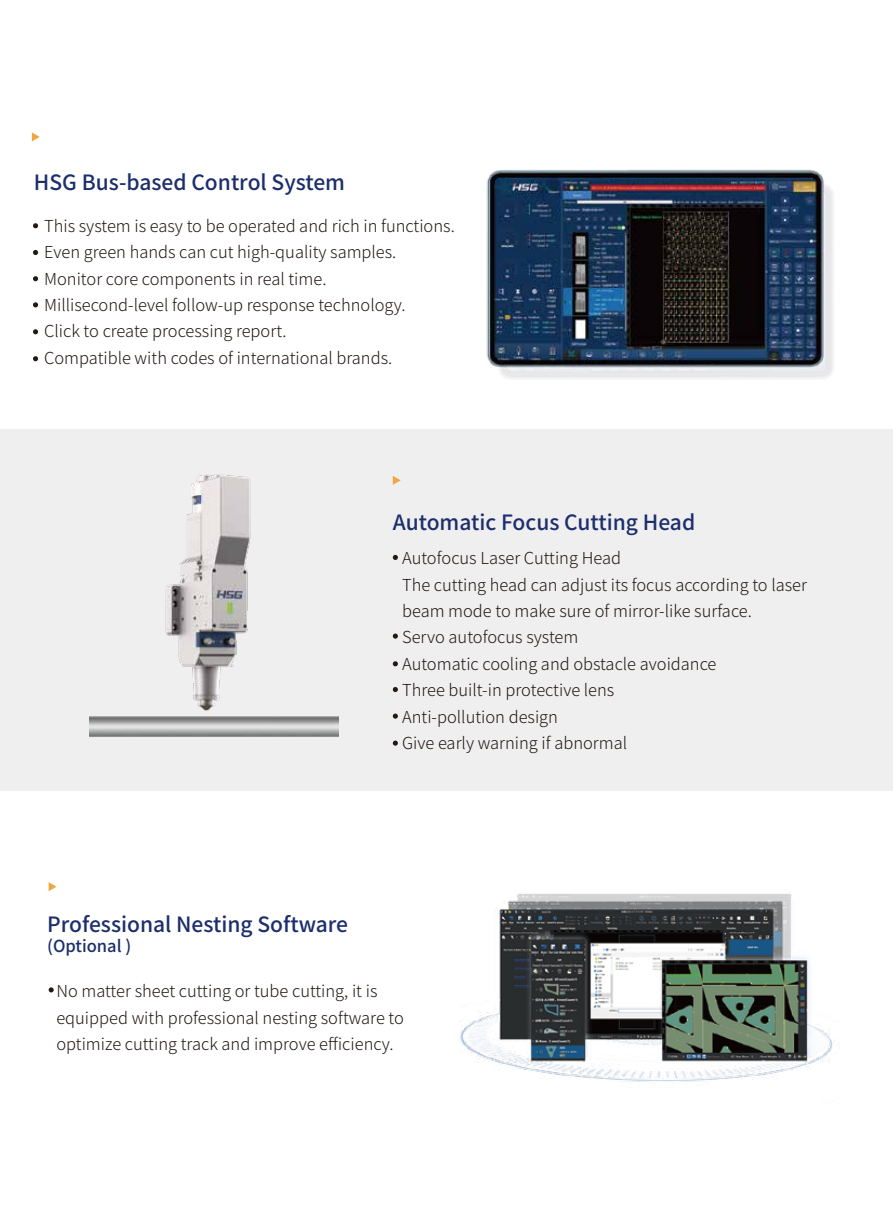
<style>
.page{position:relative;width:893px;height:1212px;background:#fff}
.page>*{position:absolute;margin:0;border:0;box-sizing:border-box;transform-origin:0 0}
.t1{font:500 21px "Source Han Sans SC";color:#1c2e6b}
.t2{font:300 16.5px/26.4px "Source Han Sans SC";color:#221815}
.t3{font:500 16.5px "Source Han Sans SC";color:#1c2e6b}
</style>
<div class="page">
<svg style="left:32px;top:132px;width:8px;height:9px"></svg>
<svg style="left:33px;top:223px;width:5px;height:5px"></svg>
<svg style="left:33px;top:250px;width:5px;height:5px"></svg>
<svg style="left:33px;top:276px;width:5px;height:5px"></svg>
<svg style="left:33px;top:302px;width:5px;height:5px"></svg>
<svg style="left:33px;top:329px;width:5px;height:5px"></svg>
<svg style="left:33px;top:356px;width:5px;height:5px"></svg>
<img style="left:486px;top:169px;width:348px;height:210px">
<div style="left:1px;top:429px;width:892px;height:361px;background:#efefef"></div>
<svg style="left:393px;top:476px;width:8px;height:9px"></svg>
<svg style="left:393px;top:555px;width:5px;height:5px"></svg>
<svg style="left:393px;top:633px;width:5px;height:6px"></svg>
<svg style="left:393px;top:661px;width:5px;height:5px"></svg>
<svg style="left:393px;top:687px;width:5px;height:5px"></svg>
<svg style="left:393px;top:713px;width:5px;height:6px"></svg>
<svg style="left:393px;top:740px;width:5px;height:6px"></svg>
<svg style="left:49px;top:882px;width:8px;height:9px"></svg>
<svg style="left:49px;top:987px;width:5px;height:5px"></svg>
<img style="left:459px;top:893px;width:376px;height:189px">
<img style="left:89px;top:474px;width:250px;height:263px">
<p class="t1" style="left:34px;top:171px;width:313px">HSG Bus-based Control System</p>
<p class="t2" style="left:44px;top:213px;width:412px">This system is easy to be operated and rich in functions.<br>Even green hands can cut high-quality samples.<br>Monitor core components in real time.<br>Millisecond-level follow-up response technology.<br>Click to create processing report.<br>Compatible with codes of international brands.</p>
<p class="t1" style="left:393px;top:510px;width:304px">Automatic Focus Cutting Head</p>
<p class="t2" style="left:402px;top:545px;width:406px">Autofocus Laser Cutting Head<br>The cutting head can adjust its focus according to laser beam mode to make sure of mirror-like surface.<br>Servo autofocus system<br>Automatic cooling and obstacle avoidance<br>Three built-in protective lens<br>Anti-pollution design<br>Give early warning if abnormal</p>
<p class="t1" style="left:47px;top:913px;width:302px">Professional Nesting Software</p>
<p class="t3" style="left:47px;top:937px;width:86px">(Optional )</p>
<p class="t2" style="left:56px;top:978px;width:349px">No matter sheet cutting or tube cutting, it is equipped with professional nesting software to optimize cutting track and improve efficiency.</p>
</div>
